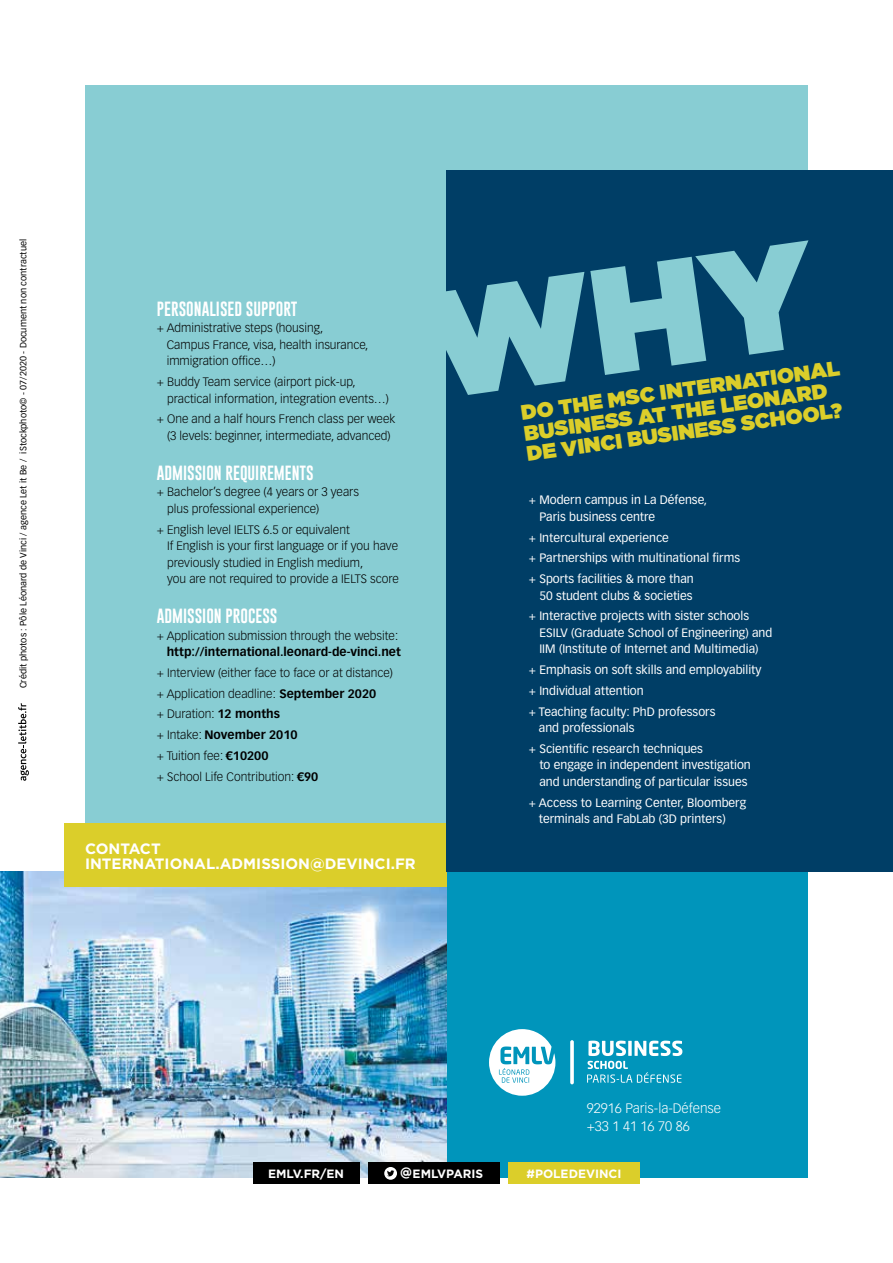
<style>
.page{position:relative;width:893px;height:1263px;background:#fff}
.page>*{position:absolute;margin:0;border:0;box-sizing:border-box;transform-origin:0 0}
.t1{font:900 21px/21px "Gotham";color:#dbce2a}
.t2{font:15px "Gobold";color:#fff}
.t3{font:700 15px/15px "Gotham";color:#fff}
.t4{font:300 13.5px/18px "Vectora LT Std";color:#fff}
.t5{font:300 12px/16.5px "Vectora LT Std";color:#000}
.t6{font:12px/20.7px "Vectora LT Std";color:#fff}
.t7{font:700 12px "Vectora LT Std";color:#000}
.t8{font:700 12px "Gotham";color:#fff}
.t9{font:9px "Vectora LT Std";color:#000}
.s1{font-weight:700}
.s2{font-family:"Coco Gothic"}
</style>
<div class="page">
<div style="left:446px;top:872px;width:362px;height:306px;background:#0095bb"></div>
<img style="left:0;top:872px;width:446px;height:306px">
<div style="left:85px;top:85px;width:723px;height:787px;background:#88cdd3"></div>
<svg style="left:18px;top:703px;width:11px;height:78px"></svg>
<svg style="left:570px;top:1040px;width:4px;height:44px"></svg>
<svg style="left:587px;top:1040px;width:95px;height:43px"></svg>
<svg style="left:489px;top:1029px;width:66px;height:67px"></svg>
<div style="left:64px;top:823px;width:382px;height:64px;background:#dbce2a"></div>
<div style="left:446px;top:170px;width:447px;height:701px;background:#003e66"></div>
<div style="left:508px;top:1162px;width:132px;height:22px;background:#dbce2a"></div>
<div style="left:253px;top:1162px;width:106px;height:22px;background:#000"></div>
<div style="left:368px;top:1162px;width:132px;height:22px;background:#000"></div>
<svg style="left:384px;top:1167px;width:13px;height:13px"></svg>
<p class="t9" style="left:18px;top:688px;width:451px;rotate:-90deg">Crédit photos : Pôle Léonard de Vinci / agence Let it Be / iStockphoto© - 07/2020 - Document non contractuel</p>
<p class="t2" style="left:157px;top:299px;width:142px">PERSONALISED SUPPORT</p>
<p class="t5" style="left:167px;top:320px;width:203px;text-indent:-10px">+ Administrative steps (housing,<br>Campus France, visa, health insurance, immigration office…)</p>
<p class="t5" style="left:167px;top:374px;width:223px;text-indent:-10px">+ Buddy Team service (airport pick-up, practical information, integration events…)</p>
<p class="t5" style="left:157px;top:411px;width:240px;text-align:center">+ One and a half hours French class per week (3 levels: beginner, intermediate, advanced)</p>
<p class="t2" style="left:157px;top:463px;width:159px">ADMISSION REQUIREMENTS</p>
<p class="t5" style="left:167px;top:484px;width:193px;text-indent:-10px">+ Bachelor’s degree (4 years or 3 years plus professional experience)</p>
<p class="t5" style="left:167px;top:521px;width:233px;text-indent:-10px">+ English level IELTS 6.5 or equivalent<br>If English is your first language or if you have previously studied in English medium,<br>you are not required to provide a IELTS score</p>
<p class="t2" style="left:157px;top:606px;width:122px">ADMISSION PROCESS</p>
<p class="t5" style="left:157px;top:627px;width:243px">+ Application submission through the website:</p>
<p class="t7" style="left:167px;top:645px;width:236px">http://international.leonard-de-vinci.net</p>
<p class="t5" style="left:157px;top:662px;width:238px;line-height:20.7px">+ Interview (either face to face or at distance) + Application deadline: <span class="s1">September 2020<br></span>+ Duration: <span class="s1">12 months<br></span>+ Intake: <span class="s1">November 2010<br></span>+ Tuition fee: <span class="s1">€10200<br></span>+ School Life Contribution: <span class="s1">€90</span></p>
<p class="t3" style="left:85px;top:841px;width:332px">CONTACT<br>INTERNATIONAL.ADMISSION@DEVINCI.FR</p>
<h1 class="t1" style="left:520px;top:402px;width:323px;rotate:-8deg">DO THE MSC INTERNATIONAL<br>BUSINESS AT THE LEONARD<br>DE VINCI BUSINESS SCHOOL?</h1>
<p class="t6" style="left:539px;top:492px;width:169px;line-height:16.5px;text-indent:-11px">+ Modern campus in La Défense,<br>Paris business centre</p>
<p class="t6" style="left:529px;top:527px;width:213px">+ Intercultural experience<br>+ Partnerships with multinational firms + Sports facilities &amp; more than</p>
<p class="t6" style="left:529px;top:585px;width:222px;text-indent:11px">50 student clubs &amp; societies<br>+ Interactive projects with sister schools</p>
<p class="t6" style="left:539px;top:625px;width:234px;line-height:16.5px">ESILV (Graduate School of Engineering) and<br>IIM (Institute of Internet and Multimedia)</p>
<p class="t6" style="left:529px;top:660px;width:234px">+ Emphasis on soft skills and employability + Individual attention<br>+ Teaching faculty: PhD professors</p>
<p class="t6" style="left:529px;top:718px;width:176px;text-indent:10px">and professionals<br>+ Scientific research techniques</p>
<p class="t6" style="left:539px;top:757px;width:213px;line-height:16.5px">to engage in independent investigation and understanding of particular issues</p>
<p class="t6" style="left:539px;top:794px;width:209px;line-height:16.5px;text-indent:-10px">+ Access to Learning Center, Bloomberg terminals and FabLab (3D printers)</p>
<p class="t4" style="left:587px;top:1099px;width:136px">92916 Paris-la-Défense +33 1 41 16 70 86</p>
<p class="t8" style="left:268px;top:1166px;width:77px">EMLV.FR/EN</p>
<p class="t8" style="left:400px;top:1165px;width:85px"><span class="s2">@</span>EMLVPARIS</p>
<p class="t8" style="left:527px;top:1166px;width:96px">#POLEDEVINCI</p>
</div>
